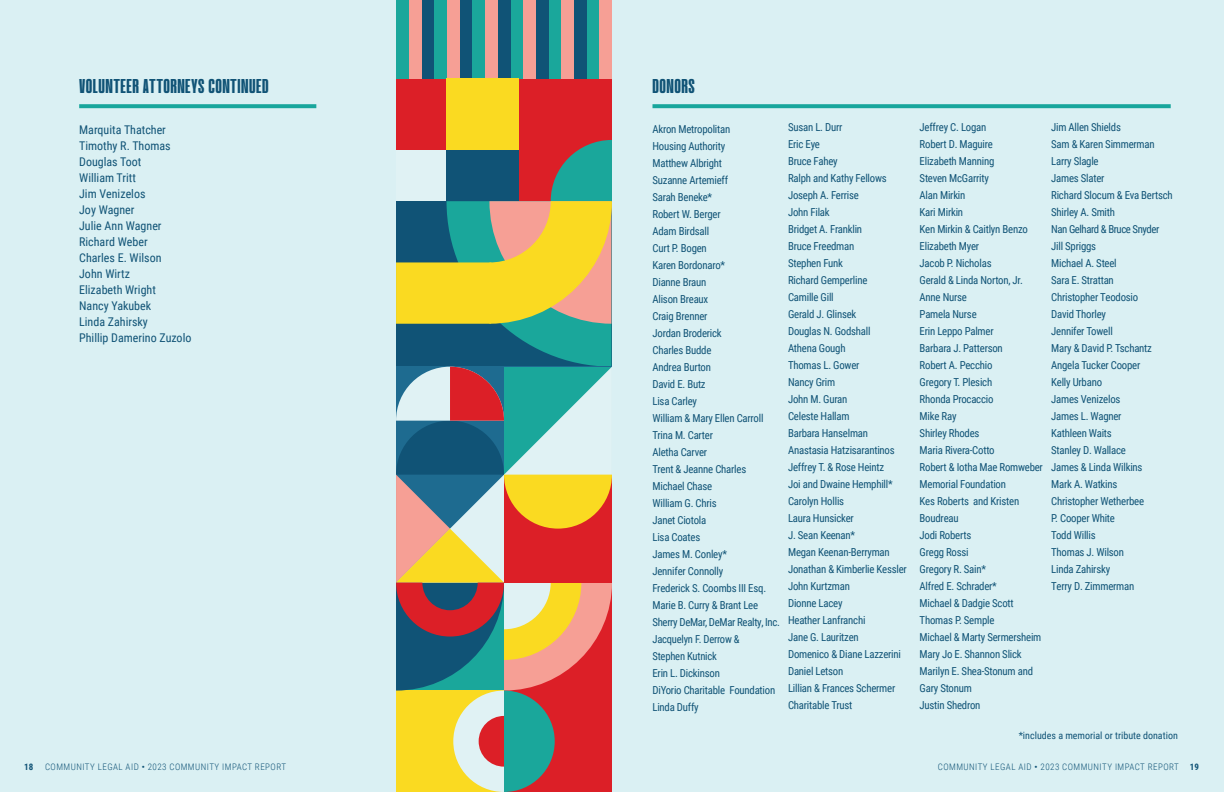
<style>
.page{position:relative;width:1224px;height:792px;background:#fff}
.page>*{position:absolute;margin:0;border:0;box-sizing:border-box;transform-origin:0 0}
.t1{font:20px "Heliuk Brave";letter-spacing:.025em;color:#105376}
.t2{font:12px/16px "Roboto Condensed";color:#105376}
.t3{font:11px/17px "Roboto Condensed";letter-spacing:-.02em;color:#105376}
.t4{font:10px "Roboto Condensed";color:#105376}
.t5{font:300 9px "Roboto Condensed";letter-spacing:.05em;color:#105376}
.t6{font:700 9px "Roboto Condensed";color:#105376}
.s1{font-family:"Montserrat";font-weight:800}
.s2{font-weight:700}
</style>
<div class="page">
<div style="left:612px;top:0;width:612px;height:792px;background:#daf0f3"></div>
<div style="left:0;top:0;width:612px;height:792px;background:#daf0f3"></div>
<svg style="left:79px;top:104px;width:237px;height:4px"></svg>
<svg style="left:652px;top:104px;width:519px;height:4px;background:#21a9a0"></svg>
<div style="left:396px;top:79px;width:216px;height:122px;background:#dc1f27"></div>
<div style="left:587px;top:0;width:12px;height:79px;background:#1aa79b"></div>
<div style="left:574px;top:0;width:13px;height:79px;background:#105376"></div>
<div style="left:599px;top:0;width:13px;height:79px;background:#f69f95"></div>
<div style="left:548px;top:0;width:13px;height:79px;background:#1aa79b"></div>
<div style="left:536px;top:0;width:12px;height:79px;background:#105376"></div>
<div style="left:561px;top:0;width:13px;height:79px;background:#f69f95"></div>
<div style="left:510px;top:0;width:13px;height:79px;background:#1aa79b"></div>
<div style="left:498px;top:0;width:12px;height:79px;background:#105376"></div>
<div style="left:523px;top:0;width:13px;height:79px;background:#f69f95"></div>
<div style="left:472px;top:0;width:13px;height:79px;background:#1aa79b"></div>
<div style="left:460px;top:0;width:12px;height:79px;background:#105376"></div>
<div style="left:485px;top:0;width:13px;height:79px;background:#f69f95"></div>
<div style="left:434px;top:0;width:13px;height:79px;background:#1aa79b"></div>
<div style="left:421px;top:0;width:13px;height:79px;background:#105376"></div>
<div style="left:447px;top:0;width:13px;height:79px;background:#f69f95"></div>
<div style="left:396px;top:0;width:13px;height:79px;background:#1aa79b"></div>
<div style="left:409px;top:0;width:12px;height:79px;background:#f69f95"></div>
<div style="left:447px;top:79px;width:72px;height:72px;background:#fada21"></div>
<svg style="left:396px;top:140px;width:216px;height:652px;background:#9e916c"></svg>
<h1 class="t1" style="left:79px;top:75px;width:191px">VOLUNTEER ATTORNEYS CONTINUED</h1>
<p class="t2" style="left:79px;top:121px;width:114px">Marquita Thatcher<br>Timothy R. Thomas<br>Douglas Toot<br>William Tritt<br>Jim Venizelos<br>Joy Wagner<br>Julie Ann Wagner<br>Richard Weber<br>Charles E. Wilson<br>John Wirtz<br>Elizabeth Wright<br>Nancy Yakubek<br>Linda Zahirsky<br>Phillip Damerino Zuzolo</p>
<h1 class="t1" style="left:652px;top:75px;width:44px">DONORS</h1>
<p class="t3" style="left:652px;top:120px;width:129px">Akron Metropolitan<br>Housing Authority<br>Matthew Albright<br>Suzanne Artemieff<br>Sarah Beneke*<br>Robert W. Berger<br>Adam Birdsall<br>Curt P. Bogen<br>Karen Bordonaro*<br>Dianne Braun<br>Alison Breaux<br>Craig Brenner<br>Jordan Broderick<br>Charles Budde<br>Andrea Burton<br>David E. Butz<br>Lisa Carley<br>William &amp; Mary Ellen Carroll<br>Trina M. Carter<br>Aletha Carver<br>Trent &amp; Jeanne Charles<br>Michael Chase<br>William G. Chris<br>Janet Ciotola<br>Lisa Coates<br>James M. Conley*<br>Jennifer Connolly<br>Frederick S. Coombs III Esq.<br>Marie B. Curry &amp; Brant Lee<br>Sherry DeMar, DeMar Realty, Inc.<br>Jacquelyn F. Derrow &amp;<br>Stephen Kutnick<br>Erin L. Dickinson<br>DiYorio Charitable Foundation<br>Linda Duffy</p>
<p class="t3" style="left:788px;top:119px;width:120px">Susan L. Durr<br>Eric Eye<br>Bruce Fahey<br>Ralph and Kathy Fellows<br>Joseph A. Ferrise<br>John Filak<br>Bridget A. Franklin<br>Bruce Freedman<br>Stephen Funk<br>Richard Gemperline<br>Camille Gill<br>Gerald J. Glinsek<br>Douglas N. Godshall<br>Athena Gough<br>Thomas L. Gower<br>Nancy Grim<br>John M. Guran<br>Celeste Hallam<br>Barbara Hanselman<br>Anastasia Hatzisarantinos<br>Jeffrey T. &amp; Rose Heintz<br>Joi and Dwaine Hemphill*<br>Carolyn Hollis<br>Laura Hunsicker<br>J. Sean Keenan*<br>Megan Keenan-Berryman<br>Jonathan &amp; Kimberlie Kessler<br>John Kurtzman<br>Dionne Lacey<br>Heather Lanfranchi<br>Jane G. Lauritzen<br>Domenico &amp; Diane Lazzerini<br>Daniel Letson<br>Lillian &amp; Frances Schermer<br>Charitable Trust</p>
<p class="t3" style="left:920px;top:118px;width:125px">Jeffrey C. Logan<br>Robert D. Maguire<br>Elizabeth Manning<br>Steven McGarrity<br>Alan Mirkin<br>Kari Mirkin<br>Ken Mirkin &amp; Caitlyn Benzo<br>Elizabeth Myer<br>Jacob P. Nicholas<br>Gerald &amp; Linda Norton, Jr.<br>Anne Nurse<br>Pamela Nurse<br>Erin Leppo Palmer<br>Barbara J. Patterson<br>Robert A. Pecchio<br>Gregory T. Plesich<br>Rhonda Procaccio<br>Mike Ray<br>Shirley Rhodes<br>Maria Rivera-Cotto<br>Robert &amp; Iotha Mae Romweber<br>Memorial Foundation<br>Kes Roberts and Kristen<br>Boudreau<br>Jodi Roberts<br>Gregg Rossi<br>Gregory R. Sain*<br>Alfred E. Schrader*<br>Michael &amp; Dadgie Scott<br>Thomas P. Semple<br>Michael &amp; Marty Sermersheim<br>Mary Jo E. Shannon Slick<br>Marilyn E. Shea-Stonum and<br>Gary Stonum<br>Justin Shedron</p>
<p class="t3" style="left:1051px;top:118px;width:123px">Jim Allen Shields<br>Sam &amp; Karen Simmerman<br>Larry Slagle<br>James Slater<br>Richard Slocum &amp; Eva Bertsch<br>Shirley A. Smith<br>Nan Gelhard &amp; Bruce Snyder<br>Jill Spriggs<br>Michael A. Steel<br>Sara E. Strattan<br>Christopher Teodosio<br>David Thorley<br>Jennifer Towell<br>Mary &amp; David P. Tschantz<br>Angela Tucker Cooper<br>Kelly Urbano<br>James Venizelos<br>James L. Wagner<br>Kathleen Waits<br>Stanley D. Wallace<br>James &amp; Linda Wilkins<br>Mark A. Watkins<br>Christopher Wetherbee<br>P. Cooper White<br>Todd Willis<br>Thomas J. Wilson<br>Linda Zahirsky<br>Terry D. Zimmerman</p>
<p class="t4" style="left:1019px;top:729px;width:161px">*includes a memorial or tribute donation</p>
<p class="t6" style="left:24px;top:761px;width:11px">18</p>
<p class="t5" style="left:45px;top:761px;width:242px">COMMUNITY LEGAL AID <span class="s1">·</span> 2023 COMMUNITY IMPACT REPORT</p>
<p class="t5" style="left:938px;top:761px;width:263px">COMMUNITY LEGAL AID <span class="s1">·</span> 2023 COMMUNITY IMPACT REPORT <span class="s2">19</span></p>
</div>
